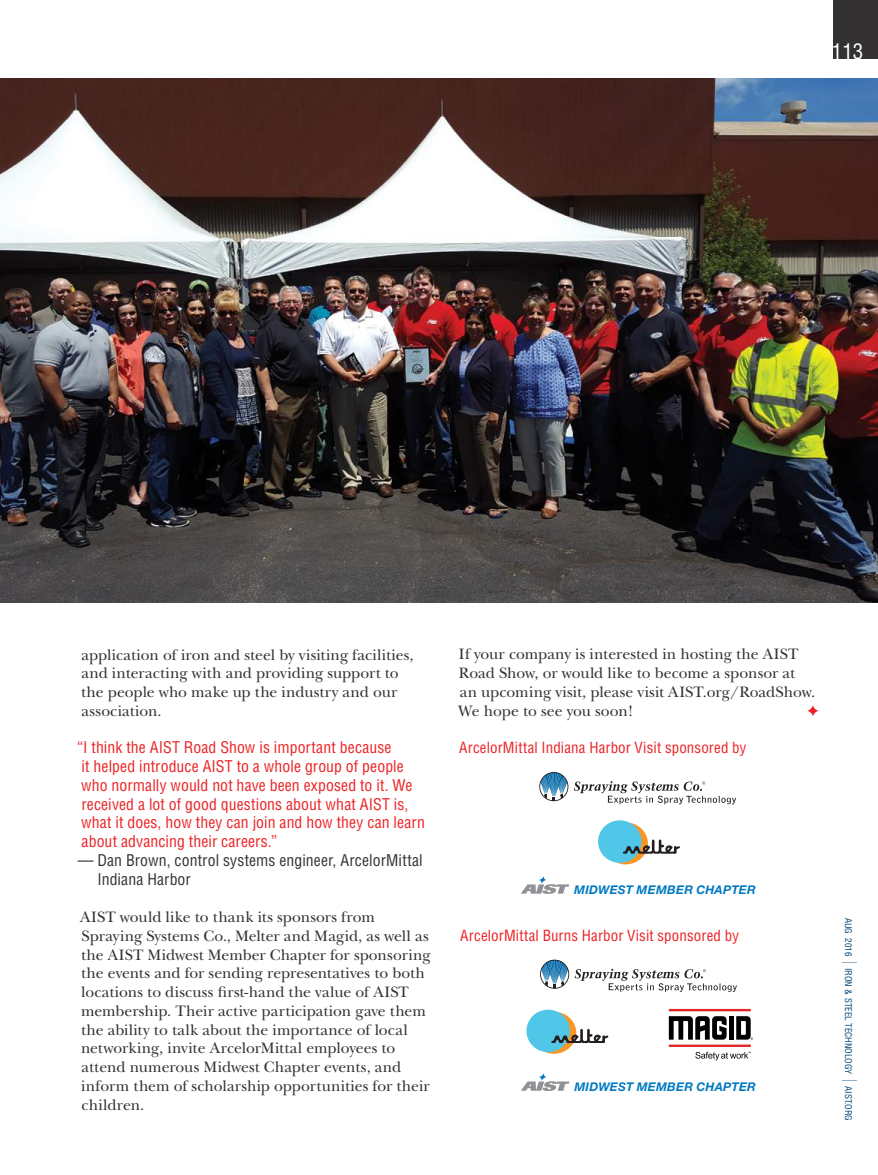
<style>
.page{position:relative;width:878px;height:1175px;background:#fff}
.page>*{position:absolute;margin:0;border:0;box-sizing:border-box;transform-origin:0 0}
.t1{font:condensed 21px "Helvetica";color:#fff}
.t2{font:15.75px/18.8px "New Baskerville";color:#333132}
.t3{font:condensed 15.75px/18.8px "Helvetica";letter-spacing:.005em;color:#ed2124}
.t4{font:condensed 15.75px/18.8px "Helvetica";letter-spacing:.005em;color:#333132}
.t5{font:condensed 15px "Helvetica";letter-spacing:.01em;color:#ed2124}
.t6{font:italic 700 12px "Helvetica Neue";letter-spacing:.02em;color:#0079c1}
.t7{font:condensed 9px "Helvetica";color:#004575}
</style>
<div class="page">
<div style="left:832px;top:0;width:46px;height:58px;background:#333132"></div>
<img style="left:0;top:78px;width:878px;height:525px">
<svg style="left:539px;top:772px;width:29px;height:29px"></svg>
<svg style="left:574px;top:781px;width:162px;height:23px"></svg>
<svg style="left:603px;top:822px;width:45px;height:42px"></svg>
<div style="left:598px;top:820px;width:43px;height:42px;background:#50c7e8;border-radius:50%"></div>
<svg style="left:623px;top:839px;width:57px;height:15px"></svg>
<hr style="left:729px;top:1016px;width:4px;height:23px;background:#010101">
<svg style="left:668px;top:1016px;width:58px;height:23px"></svg>
<hr style="left:668px;top:1044px;width:82px;height:3px;background:#e12826">
<hr style="left:668px;top:1009px;width:82px;height:2px;background:#e12826">
<svg style="left:736px;top:1016px;width:17px;height:23px"></svg>
<svg style="left:695px;top:1051px;width:55px;height:10px"></svg>
<svg style="left:521px;top:876px;width:48px;height:17px"></svg>
<svg style="left:540px;top:959px;width:197px;height:33px"></svg>
<svg style="left:532px;top:1011px;width:44px;height:42px"></svg>
<div style="left:526px;top:1009px;width:43px;height:43px;background:#50c7e8;border-radius:50%"></div>
<svg style="left:551px;top:1028px;width:57px;height:15px"></svg>
<svg style="left:521px;top:1073px;width:48px;height:17px"></svg>
<h1 class="t1" style="left:831px;top:38px;width:33px">113</h1>
<p class="t2" style="left:81px;top:645px;width:334px">application of iron and steel by visiting facilities, and interacting with and providing support to the people who make up the industry and our association.</p>
<p class="t3" style="left:77px;top:738px;width:349px">“I think the AIST Road Show is important because<br>it helped introduce AIST to a whole group of people who normally would not have been exposed to it. We received a lot of good questions about what AIST is, what it does, how they can join and how they can learn about advancing their careers.”</p>
<p class="t4" style="left:97px;top:850px;width:327px;text-indent:-20px">— Dan Brown, control systems engineer, ArcelorMittal<br>Indiana Harbor</p>
<p class="t2" style="left:80px;top:907px;width:352px">AIST would like to thank its sponsors from Spraying Systems Co., Melter and Magid, as well as the AIST Midwest Member Chapter for sponsoring the events and for sending representatives to both locations to discuss first-hand the value of AIST membership. Their active participation gave them the ability to talk about the importance of local networking, invite ArcelorMittal employees to attend numerous Midwest Chapter events, and inform them of scholarship opportunities for their children.</p>
<p class="t2" style="left:458px;top:645px;width:358px">If your company is interested in hosting the AIST Road Show, or would like to become a sponsor at an upcoming visit, please visit AIST.org/RoadShow.<br>We hope to see you soon!</p>
<p class="t5" style="left:459px;top:738px;width:289px">ArcelorMittal Indiana Harbor Visit sponsored by</p>
<p class="t6" style="left:574px;top:882px;width:183px">MIDWEST MEMBER CHAPTER</p>
<p class="t5" style="left:460px;top:926px;width:280px">ArcelorMittal Burns Harbor Visit sponsored by</p>
<p class="t6" style="left:574px;top:1079px;width:183px">MIDWEST MEMBER CHAPTER</p>
<p class="t7" style="left:854px;top:917px;width:40px;rotate:90deg">AUG 2016</p>
<p class="t7" style="left:854px;top:967px;width:108px;rotate:90deg">IRON &amp; STEEL TECHNOLOGY</p>
<p class="t7" style="left:854px;top:1086px;width:36px;rotate:90deg">AIST.ORG</p>
</div>
